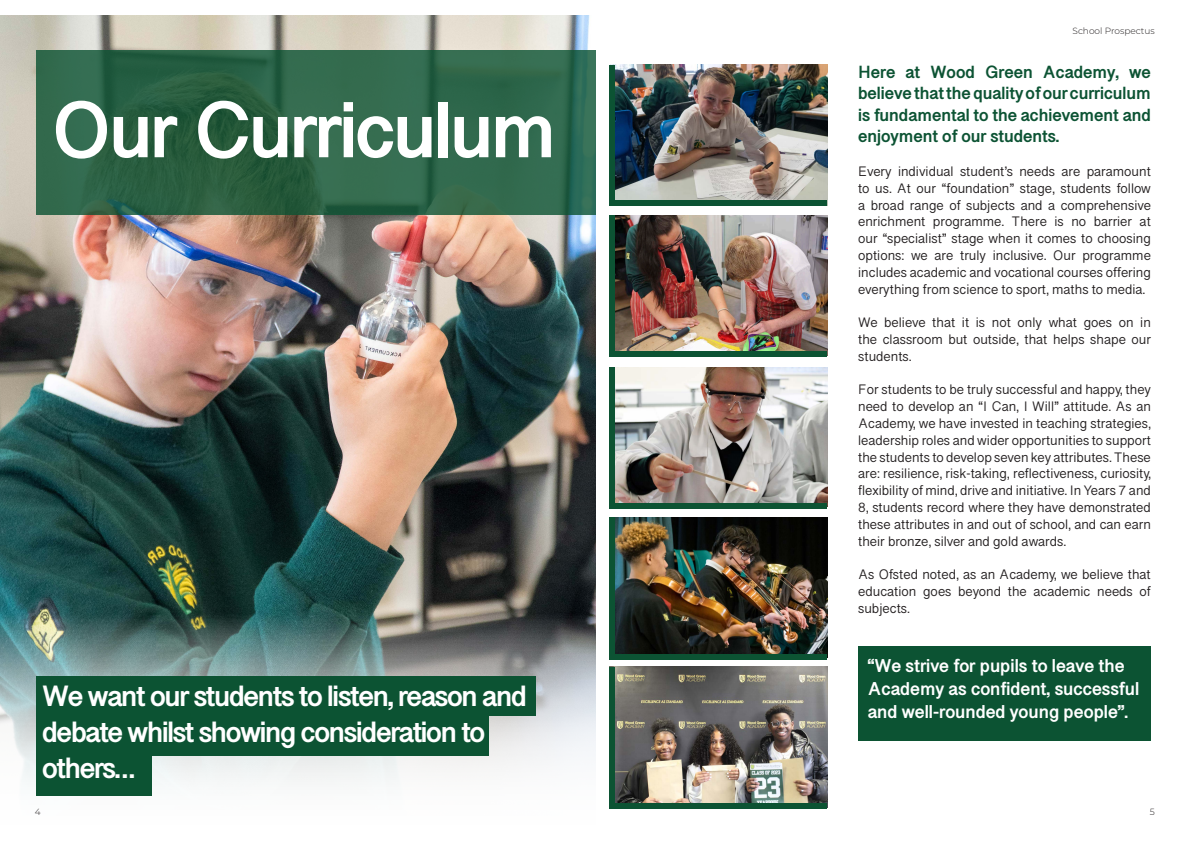
<style>
.page{position:relative;width:1191px;height:842px;background:#fff}
.page>*{position:absolute;margin:0;border:0;box-sizing:border-box;transform-origin:0 0}
.t1{font:700 81px "Sinhala Sangam MN";letter-spacing:-.03em;color:#fff}
.t2{font:700 30px/36px "Sinhala Sangam MN";letter-spacing:-.04em;color:#fff}
.t3{font:700 19px "Sinhala Sangam MN";color:#fff}
.t4{font:700 18px/21.6px "Sinhala Sangam MN";color:#0c5333;text-align:justify}
.t5{font:14px/16.8px "Sinhala Sangam MN";color:#231f20;text-align:justify}
.t6{font:300 9px "Montserrat";color:#231f20}
</style>
<div class="page">
<img style="left:0;top:15px;width:595px;height:507px">
<img style="left:0;top:522px;width:595px;height:274px">
<div style="left:36px;top:756px;width:115px;height:40px;background:#0c5333"></div>
<div style="left:36px;top:676px;width:499px;height:40px;background:#0c5333"></div>
<div style="left:858px;top:646px;width:292px;height:48px;background:#0c5333"></div>
<div style="left:36px;top:716px;width:453px;height:40px;background:#0c5333"></div>
<div style="left:858px;top:694px;width:292px;height:47px;background:#0c5333"></div>
<svg style="left:36px;top:50px;width:559px;height:165px;background:#2d6448"></svg>
<img style="left:614px;top:517px;width:213px;height:137px">
<div style="left:609px;top:654px;width:218px;height:5px;background:#0c5333"></div>
<div style="left:609px;top:517px;width:5px;height:141px;background:#0c5333"></div>
<img style="left:614px;top:667px;width:213px;height:136px">
<div style="left:609px;top:803px;width:218px;height:6px;background:#0c5333"></div>
<div style="left:609px;top:667px;width:5px;height:140px;background:#0c5333"></div>
<img style="left:614px;top:216px;width:213px;height:135px">
<div style="left:609px;top:351px;width:218px;height:6px;background:#0c5333"></div>
<div style="left:609px;top:216px;width:5px;height:140px;background:#0c5333"></div>
<img style="left:614px;top:367px;width:213px;height:137px">
<div style="left:609px;top:504px;width:218px;height:5px;background:#0c5333"></div>
<div style="left:609px;top:367px;width:5px;height:141px;background:#0c5333"></div>
<img style="left:614px;top:65px;width:213px;height:135px">
<div style="left:609px;top:65px;width:5px;height:140px;background:#0c5333"></div>
<div style="left:609px;top:200px;width:218px;height:5px;background:#0c5333"></div>
<p class="t1" style="left:52px;top:88px;width:506px">Our Curriculum</p>
<p class="t2" style="left:42px;top:679px;width:486px">We want our students to listen, reason and debate whilst showing consideration to others...</p>
<p class="t6" style="left:1072px;top:25px;width:84px">School Prospectus</p>
<p class="t4" style="left:858px;top:62px;width:294px">Here at Wood Green Academy, we believe that the quality of our curriculum is fundamental to the achievement and enjoyment of our students.</p>
<p class="t5" style="left:858px;top:164px;width:294px">Every individual student’s needs are paramount to us. At our “foundation” stage, students follow a broad range of subjects and a comprehensive enrichment programme. There is no barrier at our “specialist” stage when it comes to choosing options: we are truly inclusive. Our programme includes academic and vocational courses offering everything from science to sport, maths to media.</p>
<p class="t5" style="left:858px;top:315px;width:294px">We believe that it is not only what goes on in the classroom but outside, that helps shape our students.</p>
<p class="t5" style="left:858px;top:382px;width:294px">For students to be truly successful and happy, they need to develop an “I Can, I Will” attitude. As an Academy, we have invested in teaching strategies, leadership roles and wider opportunities to support the students to develop seven key attributes. These are: resilience, risk-taking, reflectiveness, curiosity, flexibility of mind, drive and initiative. In Years 7 and 8, students record where they have demonstrated these attributes in and out of school, and can earn their bronze, silver and gold awards.</p>
<p class="t5" style="left:858px;top:567px;width:294px">As Ofsted noted, as an Academy, we believe that education goes beyond the academic needs of subjects.</p>
<p class="t3" style="left:867px;top:656px;width:258px">“We strive for pupils to leave the</p>
<p class="t3" style="left:867px;top:679px;width:273px">Academy as confident, successful</p>
<p class="t3" style="left:867px;top:702px;width:262px">and well-rounded young people”.</p>
<p class="t6" style="left:35px;top:806px;width:7px">4</p>
<p class="t6" style="left:1149px;top:806px;width:7px">5</p>
</div>
